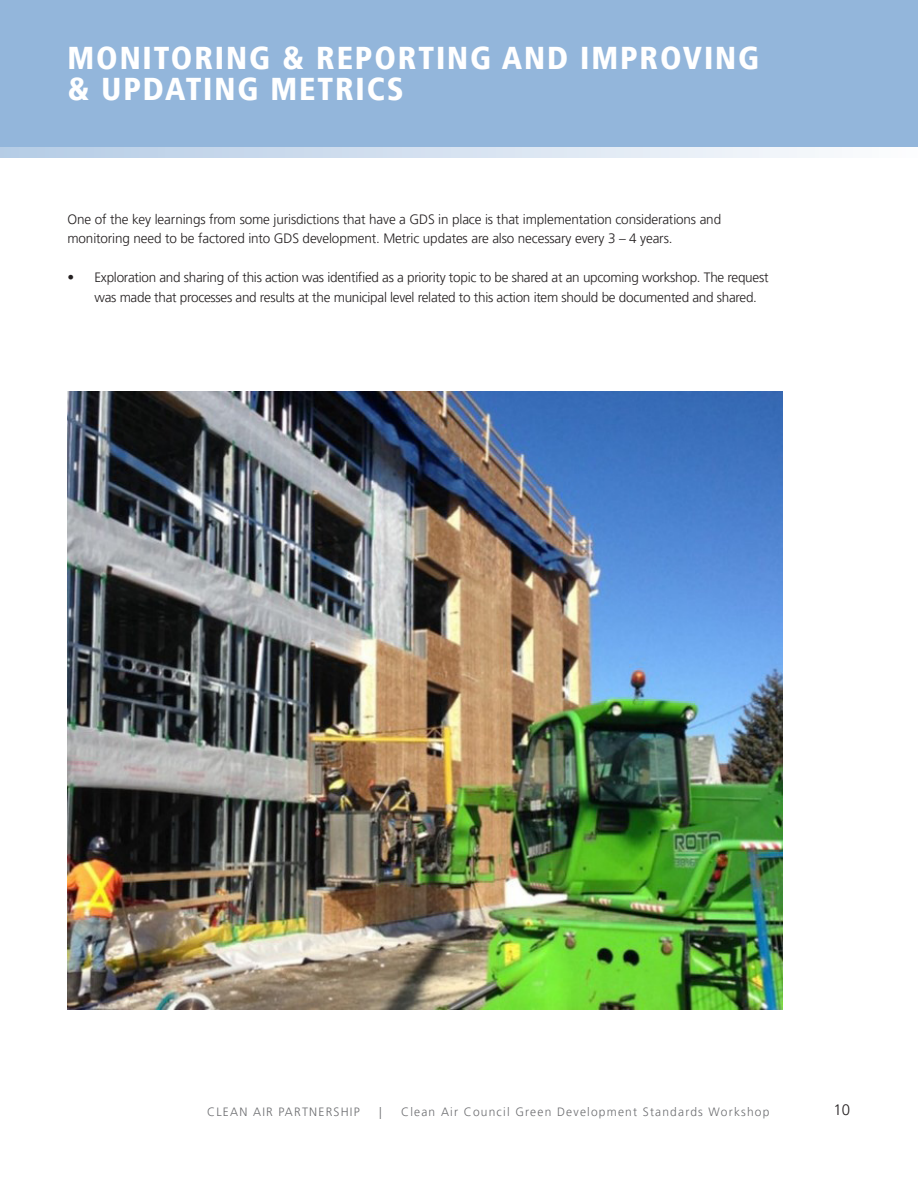
<style>
.page{position:relative;width:918px;height:1188px;background:#fff}
.page>*{position:absolute;margin:0;border:0;box-sizing:border-box;transform-origin:0 0}
.t1{font:900 condensed 31.5px/31.5px "Frutiger LT Pro";letter-spacing:.06em;color:#fff}
.t2{font:300 15px "Frutiger LT Pro";color:#231f20}
.Paragraph{font:300 13.5px/19.5px "Frutiger LT Pro";letter-spacing:-.02em;color:#231f20}
.t3{font:300 12px "Frutiger LT Pro";letter-spacing:.1em;color:#6c6d70}
</style>
<div class="page">
<div style="left:0;top:0;width:918px;height:147px;background:#93b6db"></div>
<svg style="left:0;top:147px;width:819px;height:10px;background:#d3e0ef"></svg>
<img style="left:68px;top:391px;width:715px;height:619px">
<p class="t1" style="left:68px;top:42px;width:693px">MONITORING &amp; REPORTING AND IMPROVING &amp; UPDATING METRICS</p>
<p class="Paragraph" style="left:68px;top:209px;width:655px">One of the key learnings from some jurisdictions that have a GDS in place is that implementation considerations and monitoring need to be factored into GDS development. Metric updates are also necessary every 3 – 4 years.</p>
<p class="Paragraph" style="left:94px;top:268px;width:676px;text-indent:-27px">• Exploration and sharing of this action was identified as a priority topic to be shared at an upcoming workshop. The request was made that processes and results at the municipal level related to this action item should be documented and shared.</p>
<p class="t3" style="left:207px;top:1105px;width:154px">CLEAN AIR PARTNERSHIP</p>
<p class="t3" style="left:379px;top:1105px;width:4px">|</p>
<p class="t3" style="left:401px;top:1105px;width:370px">Clean Air Council Green Development Standards Workshop</p>
<p class="t2" style="left:834px;top:1101px;width:18px">10</p>
</div>
